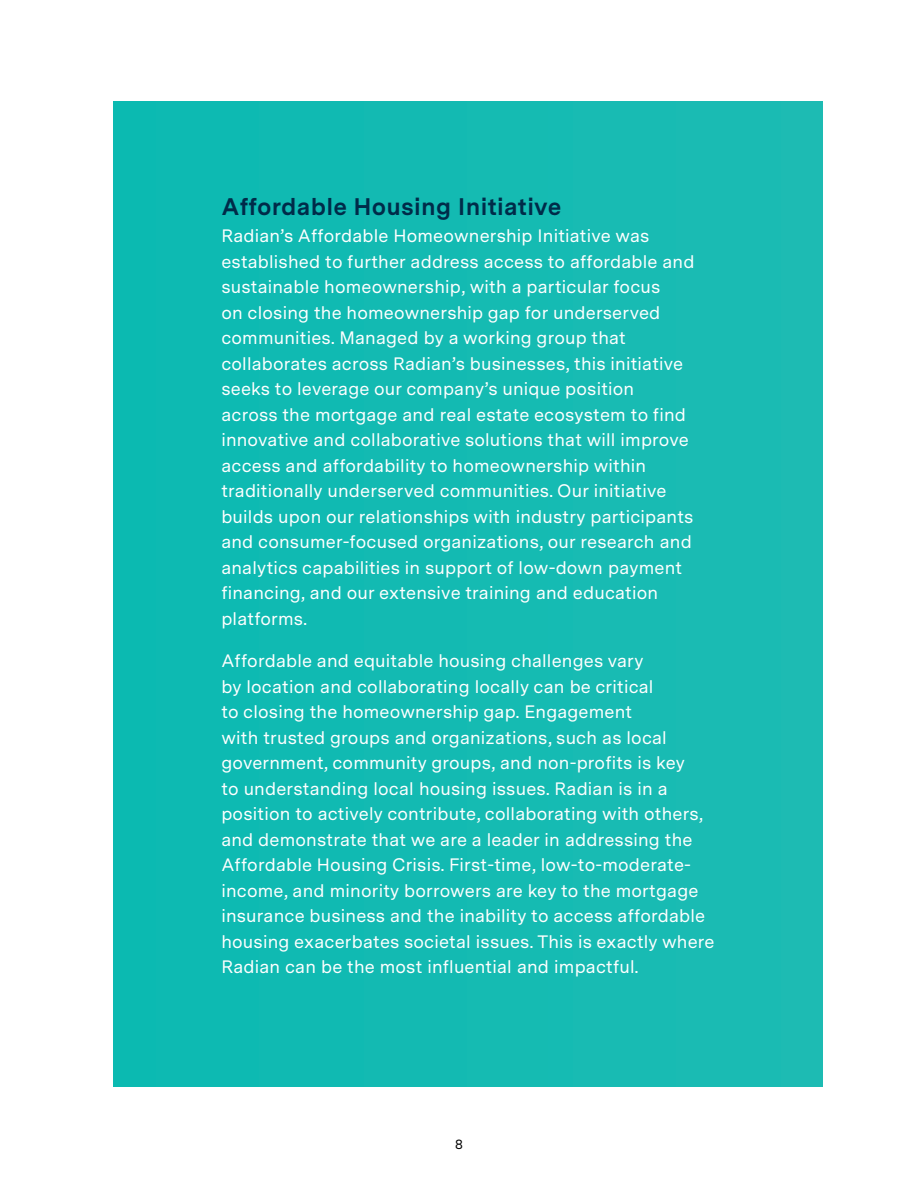
<style>
.page{position:relative;width:918px;height:1188px;background:#fff}
.page>*{position:absolute;margin:0;border:0;box-sizing:border-box;transform-origin:0 0}
.t1{font:700 24px "Messina Sans";letter-spacing:.01em;color:#002b49}
.t2{font:18px/25.5px "Messina Sans";letter-spacing:.01em;color:#fff}
.t3{font:13.5px "Messina Sans";color:#000}
</style>
<div class="page">
<div style="left:113px;top:102px;width:710px;height:984px;background:#15bbb2"></div>
<p class="t1" style="left:221px;top:188px;width:342px">Affordable Housing Initiative</p>
<p class="t2" style="left:221px;top:223px;width:475px">Radian’s Affordable Homeownership Initiative was established to further address access to affordable and sustainable homeownership, with a particular focus<br>on closing the homeownership gap for underserved communities. Managed by a working group that collaborates across Radian’s businesses, this initiative seeks to leverage our company’s unique position across the mortgage and real estate ecosystem to find innovative and collaborative solutions that will improve access and affordability to homeownership within traditionally underserved communities. Our initiative builds upon our relationships with industry participants and consumer-focused organizations, our research and analytics capabilities in support of low-down payment financing, and our extensive training and education platforms.</p>
<p class="t2" style="left:221px;top:647px;width:495px">Affordable and equitable housing challenges vary<br>by location and collaborating locally can be critical<br>to closing the homeownership gap. Engagement<br>with trusted groups and organizations, such as local government, community groups, and non-profits is key<br>to understanding local housing issues. Radian is in a position to actively contribute, collaborating with others, and demonstrate that we are a leader in addressing the Affordable Housing Crisis. First-time, low-to-moderate&shy;income, and minority borrowers are key to the mortgage insurance business and the inability to access affordable housing exacerbates societal issues. This is exactly where Radian can be the most influential and impactful.</p>
<p class="t3" style="left:455px;top:1134px;width:9px">8</p>
</div>
